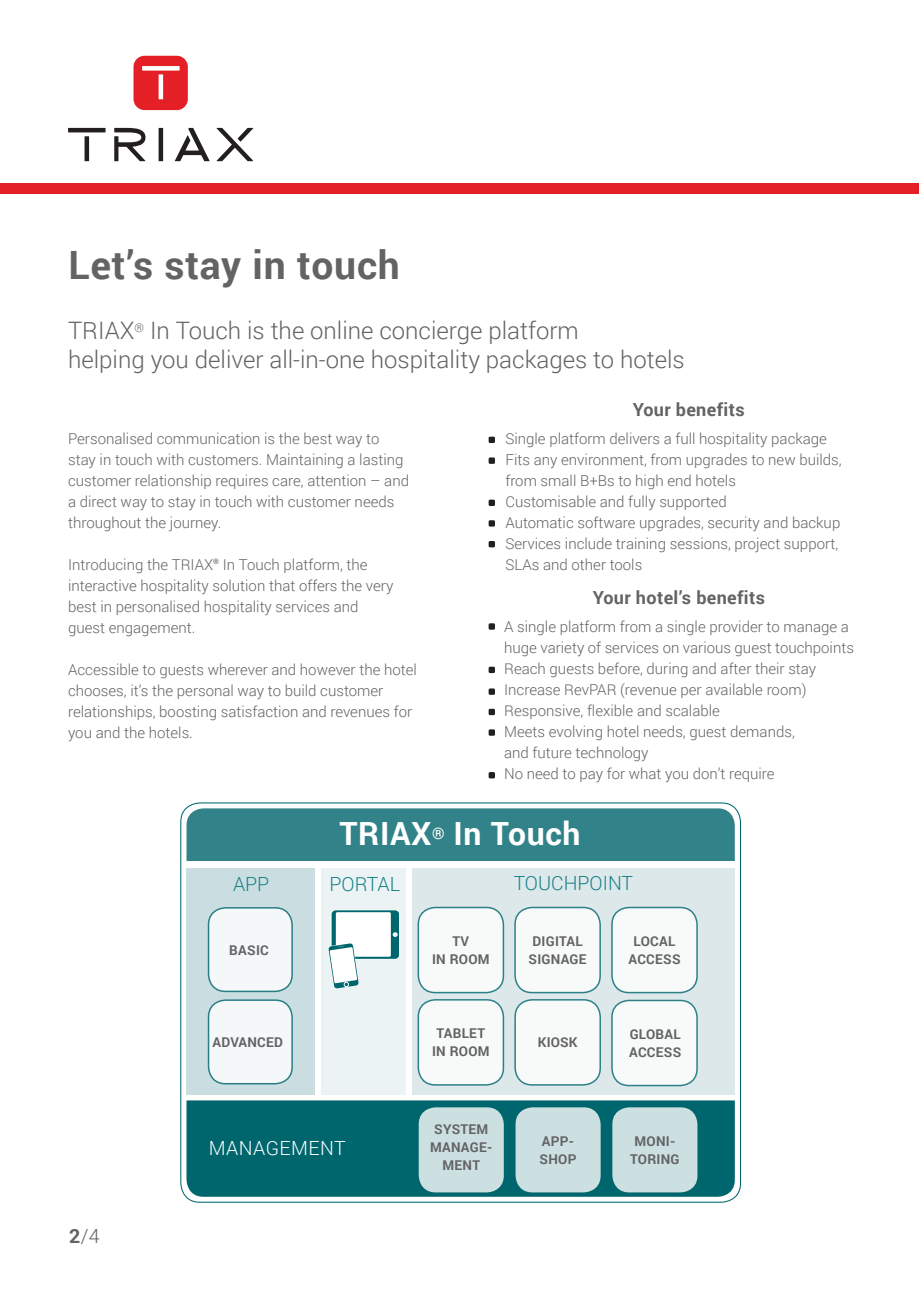
<style>
.page{position:relative;width:919px;height:1289px;background:#fff}
.page>*{position:absolute;margin:0;border:0;box-sizing:border-box;transform-origin:0 0}
.t1{font:700 39px "Roboto";letter-spacing:.02em;color:#636366}
.t2{font:700 31.95px "Roboto";letter-spacing:.02em;color:#fff}
.t3{font:300 24px/28.8px "Roboto";color:#636366}
.t4{font:300 19.5px "Roboto";color:#18818a}
.t5{font:300 19.5px "Roboto";letter-spacing:.02em;color:#fff}
.t6{font:300 19.5px "Roboto";color:#636366}
.t7{font:700 18px "Roboto";letter-spacing:.02em;color:#636366}
.t8{font:300 15px/21px "Roboto";color:#636366}
.t9{font:700 13.5px/18px "Roboto";letter-spacing:.02em;color:#636366;text-align:center}
.s1{font-weight:700}
</style>
<div class="page">
<div style="left:158px;top:128px;width:5px;height:33px;background:#231f20"></div>
<svg style="left:114px;top:128px;width:31px;height:33px"></svg>
<svg style="left:216px;top:128px;width:37px;height:33px"></svg>
<div style="left:84px;top:136px;width:5px;height:25px;background:#231f20"></div>
<hr style="left:68px;top:128px;width:37px;height:4px;background:#231f20">
<svg style="left:175px;top:128px;width:35px;height:33px"></svg>
<div style="left:133px;top:56px;width:55px;height:54px;background:#e41f25;border-radius:11px"></div>
<div style="left:158px;top:74px;width:5px;height:25px;background:#fff"></div>
<div style="left:142px;top:66px;width:37px;height:5px;background:#fff"></div>
<div style="left:0;top:183px;width:918px;height:10px;background:#e41f25"></div>
<div style="left:488px;top:436px;width:7px;height:7px;background:#231f20"></div>
<div style="left:488px;top:623px;width:7px;height:6px;background:#231f20"></div>
<div style="left:488px;top:666px;width:7px;height:7px;background:#231f20"></div>
<div style="left:488px;top:457px;width:7px;height:7px;background:#231f20"></div>
<div style="left:488px;top:499px;width:7px;height:7px;background:#231f20"></div>
<div style="left:488px;top:708px;width:7px;height:7px;background:#231f20"></div>
<div style="left:488px;top:520px;width:7px;height:6px;background:#231f20"></div>
<div style="left:488px;top:729px;width:7px;height:6px;background:#231f20"></div>
<div style="left:488px;top:772px;width:7px;height:6px;background:#231f20"></div>
<div style="left:488px;top:688px;width:7px;height:7px;background:#231f20"></div>
<div style="left:186px;top:808px;width:548px;height:53px;background:#318389"></div>
<div style="left:412px;top:867px;width:322px;height:227px;background:#dce8ea"></div>
<div style="left:186px;top:1100px;width:548px;height:96px;background:#00666e"></div>
<div style="left:186px;top:867px;width:129px;height:227px;background:#cadee1"></div>
<div style="left:321px;top:867px;width:85px;height:227px;background:#ebf3f4"></div>
<div style="left:208px;top:907px;width:84px;height:84px;background:#f4f8f9;border-radius:17px"></div>
<div style="left:208px;top:907px;width:85px;height:85px;border:2px solid #00666e;border-radius:17px"></div>
<div style="left:208px;top:1000px;width:84px;height:83px;background:#f4f8f9;border-radius:17px"></div>
<div style="left:208px;top:999px;width:85px;height:85px;border:2px solid #00666e;border-radius:17px"></div>
<svg style="left:328px;top:910px;width:72px;height:79px"></svg>
<div style="left:418px;top:1107px;width:86px;height:85px;background:#cce0e2;border-radius:17px"></div>
<div style="left:612px;top:1107px;width:85px;height:85px;background:#cce0e2;border-radius:17px"></div>
<div style="left:515px;top:1107px;width:85px;height:85px;background:#cce0e2;border-radius:17px"></div>
<div style="left:418px;top:907px;width:85px;height:85px;background:#f8fafa;border-radius:17px"></div>
<div style="left:417px;top:906px;width:87px;height:87px;border:2px solid #00666e;border-radius:17px"></div>
<div style="left:515px;top:907px;width:85px;height:85px;background:#f8fafa;border-radius:17px"></div>
<div style="left:514px;top:906px;width:87px;height:87px;border:2px solid #00666e;border-radius:17px"></div>
<div style="left:612px;top:907px;width:85px;height:85px;background:#f8fafa;border-radius:17px"></div>
<div style="left:611px;top:906px;width:86px;height:87px;border:2px solid #00666e;border-radius:17px"></div>
<div style="left:418px;top:999px;width:85px;height:85px;background:#f8fafa;border-radius:17px"></div>
<div style="left:417px;top:999px;width:87px;height:86px;border:2px solid #00666e;border-radius:17px"></div>
<div style="left:515px;top:999px;width:85px;height:85px;background:#f8fafa;border-radius:17px"></div>
<div style="left:514px;top:999px;width:87px;height:86px;border:2px solid #00666e;border-radius:17px"></div>
<div style="left:488px;top:541px;width:7px;height:6px;background:#231f20"></div>
<div style="left:612px;top:1000px;width:85px;height:85px;background:#f8fafa;border-radius:17px"></div>
<div style="left:611px;top:999px;width:86px;height:87px;border:2px solid #00666e;border-radius:17px"></div>
<h1 class="t1" style="left:69px;top:237px;width:333px">Let’s stay in touch</h1>
<h3 class="t3" style="left:68px;top:315px;width:618px">TRIAX<sup>®</sup> In Touch is the online concierge platform<br>helping you deliver all-in-one hospitality packages to hotels</h3>
<p class="t8" style="left:68px;top:427px;width:342px">Personalised communication is the best way to stay in touch with customers. Maintaining a lasting customer relationship requires care, attention – and a direct way to stay in touch with customer needs throughout the journey.</p>
<p class="t8" style="left:68px;top:553px;width:327px">Introducing the TRIAX<sup>®</sup> In Touch platform, the interactive hospitality solution that offers the very best in personalised hospitality services and guest engagement.</p>
<p class="t8" style="left:68px;top:658px;width:350px">Accessible to guests wherever and however the hotel chooses, it’s the personal way to build customer relationships, boosting satisfaction and revenues for you and the hotels.</p>
<p class="t7" style="left:633px;top:396px;width:113px">Your benefits</p>
<p class="t8" style="left:505px;top:428px;width:338px">Single platform delivers a full hospitality package Fits any environment, from upgrades to new builds, from small B+Bs to high end hotels<br>Customisable and fully supported<br>Automatic software upgrades, security and backup Services include training sessions, project support, SLAs and other tools</p>
<p class="t7" style="left:593px;top:584px;width:174px">Your hotel’s benefits</p>
<p class="t8" style="left:504px;top:615px;width:351px">A single platform from a single provider to manage a huge variety of services on various guest touchpoints Reach guests before, during and after their stay Increase RevPAR (revenue per available room)<br>Responsive, flexible and scalable<br>Meets evolving hotel needs, guest demands,<br>and future technology<br>No need to pay for what you don’t require</p>
<h2 class="t2" style="left:339px;top:811px;width:243px">TRIAX<sup>®</sup> In Touch</h2>
<h3 class="t4" style="left:233px;top:870px;width:38px">APP</h3>
<h3 class="t4" style="left:329px;top:870px;width:72px">PORTAL</h3>
<h3 class="t4" style="left:513px;top:869px;width:121px">TOUCHPOINT</h3>
<h3 class="t6" style="left:69px;top:1222px;width:32px"><span class="s1">2</span>/4</h3>
<p class="t9" style="left:229px;top:940px;width:41px">BASIC</p>
<p class="t9" style="left:213px;top:1032px;width:72px">ADVANCED</p>
<h3 class="t5" style="left:209px;top:1134px;width:138px">MANAGEMENT</h3>
<p class="t9" style="left:432px;top:931px;width:59px">TV<br>IN ROOM</p>
<p class="t9" style="left:528px;top:931px;width:60px;text-align:left">DIGITAL<br>SIGNAGE</p>
<p class="t9" style="left:628px;top:931px;width:54px">LOCAL<br>ACCESS</p>
<p class="t9" style="left:432px;top:1024px;width:59px">TABLET<br>IN ROOM</p>
<p class="t9" style="left:537px;top:1033px;width:41px">KIOSK</p>
<p class="t9" style="left:629px;top:1024px;width:54px;text-align:left">GLOBAL<br>ACCESS</p>
<p class="t9" style="left:430px;top:1119px;width:64px">SYSTEM<br>MANAGE-<br>MENT</p>
<p class="t9" style="left:630px;top:1131px;width:51px">MONI-<br>TORING</p>
<p class="t9" style="left:539px;top:1131px;width:38px;text-align:left">APP-<br>SHOP</p>
</div>
